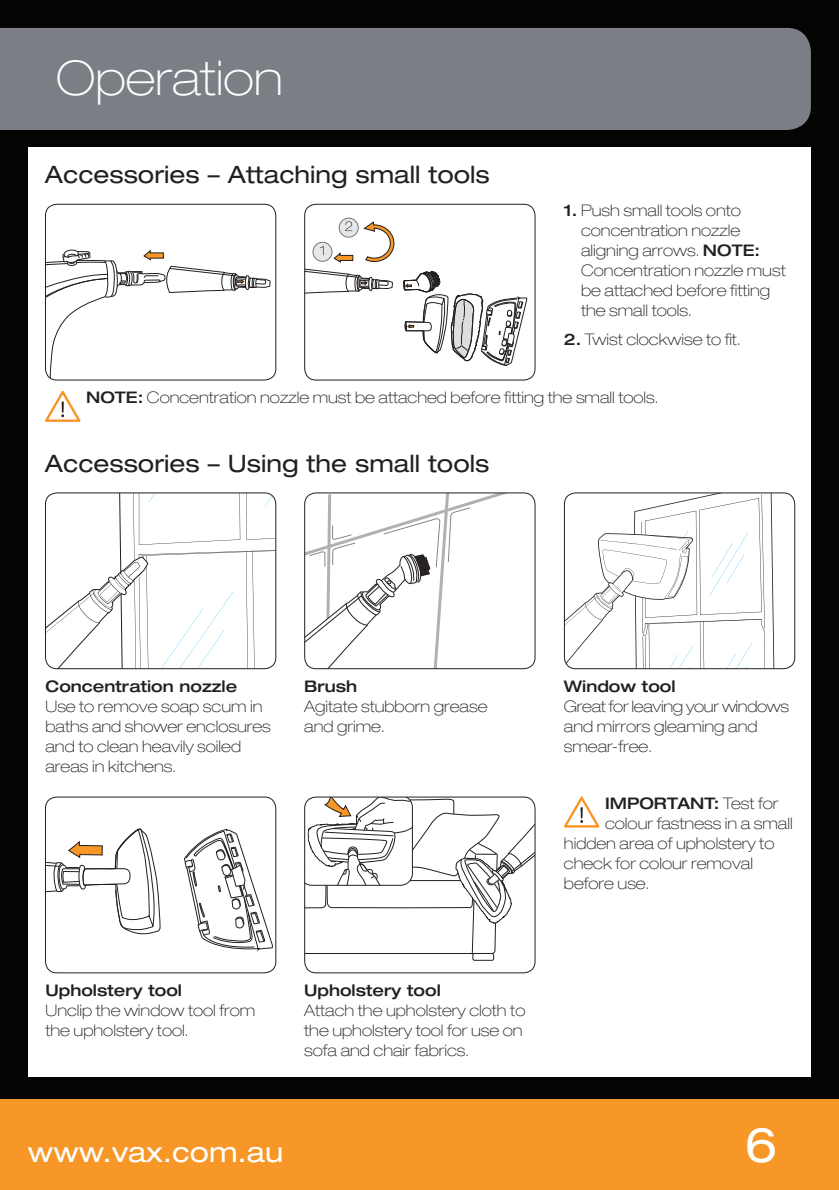
<style>
.page{position:relative;width:839px;height:1190px;background:#fff}
.page>*{position:absolute;margin:0;border:0;box-sizing:border-box;transform-origin:0 0}
.t1{font:100 expanded 48px "Helvetica Neue";color:#fff}
.t2{font:expanded 48px "Helvetica Neue";color:#fff}
.t3{font:expanded 28px "Helvetica Neue";color:#fff}
.t4{font:expanded 24px "Helvetica Neue";color:#231f20}
.t5{font:100 expanded 16px/20px "Helvetica Neue";color:#231f20}
.t6{font:500 expanded 16px "Helvetica Neue";color:#231f20}
.s1{font-weight:500}
.s2{font-weight:100}
</style>
<div class="page">
<div style="left:0;top:0;width:838px;height:1190px;background:#040503"></div>
<div style="left:0;top:1099px;width:838px;height:91px;background:#f79727"></div>
<div style="left:0;top:28px;width:810px;height:102px;background:#7b7f85"></div>
<div style="left:28px;top:147px;width:782px;height:930px;background:#fff"></div>
<svg style="left:45px;top:204px;width:225px;height:176px"></svg>
<div style="left:45px;top:204px;width:231px;height:176px;border:1px solid #231f20;border-radius:11px"></div>
<svg style="left:45px;top:493px;width:231px;height:176px"></svg>
<div style="left:45px;top:492px;width:231px;height:177px;border:1px solid #231f20;border-radius:11px"></div>
<svg style="left:184px;top:829px;width:89px;height:123px"></svg>
<svg style="left:47px;top:828px;width:114px;height:107px"></svg>
<div style="left:45px;top:796px;width:231px;height:177px;border:1px solid #231f20;border-radius:11px"></div>
<svg style="left:403px;top:271px;width:124px;height:95px"></svg>
<div style="left:339px;top:218px;width:19px;height:20px;border:2px solid #6c6d70;border-radius:50%"></div>
<svg style="left:306px;top:221px;width:88px;height:73px"></svg>
<div style="left:304px;top:204px;width:231px;height:176px;border:1px solid #231f20;border-radius:11px"></div>
<svg style="left:304px;top:493px;width:231px;height:176px"></svg>
<div style="left:304px;top:492px;width:231px;height:177px;border:1px solid #231f20;border-radius:11px"></div>
<div style="left:472px;top:953px;width:22px;height:7px;border:1px solid #231f20;border-radius:2px"></div>
<svg style="left:306px;top:797px;width:229px;height:157px"></svg>
<div style="left:304px;top:796px;width:231px;height:177px;border:1px solid #231f20;border-radius:11px"></div>
<svg style="left:565px;top:494px;width:210px;height:175px"></svg>
<div style="left:563px;top:492px;width:232px;height:177px;border:1px solid #231f20;border-radius:11px"></div>
<svg style="left:45px;top:391px;width:35px;height:31px"></svg>
<svg style="left:563px;top:796px;width:36px;height:31px"></svg>
<h1 class="t1" style="left:56px;top:49px;width:228px">Operation</h1>
<h3 class="t4" style="left:45px;top:160px;width:446px">Accessories – Attaching small tools</h3>
<p class="t5" style="left:581px;top:200px;width:206px;text-indent:-17px"><span class="s1">1.</span> Push small tools onto concentration nozzle aligning arrows. <span class="s1">NOTE:<br></span>Concentration nozzle must be attached before fitting the small tools.</p>
<p class="t5" style="left:563px;top:329px;width:178px"><span class="s1">2.</span> Twist clockwise to fit.</p>
<p class="t5" style="left:86px;top:387px;width:573px"><span class="s1">NOTE:</span> Concentration nozzle must be attached before fitting the small tools.</p>
<h3 class="t4" style="left:45px;top:449px;width:446px">Accessories – Using the small tools</h3>
<p class="t6" style="left:45px;top:676px;width:193px">Concentration nozzle</p>
<p class="t5" style="left:45px;top:696px;width:227px">Use to remove soap scum in baths and shower enclosures and to clean heavily soiled areas in kitchens.</p>
<p class="t6" style="left:304px;top:676px;width:55px">Brush</p>
<p class="t5" style="left:304px;top:696px;width:185px">Agitate stubborn grease and grime.</p>
<p class="t6" style="left:45px;top:980px;width:138px">Upholstery tool</p>
<p class="t5" style="left:45px;top:1000px;width:211px">Unclip the window tool from the upholstery tool.</p>
<p class="t6" style="left:304px;top:980px;width:138px">Upholstery tool</p>
<p class="t5" style="left:304px;top:1000px;width:223px">Attach the upholstery cloth to the upholstery tool for use on sofa and chair fabrics.</p>
<h2 class="t3" style="left:28px;top:1135px;width:257px">www.vax.com.au</h2>
<p class="t6" style="left:563px;top:676px;width:113px">Window tool</p>
<p class="t5" style="left:563px;top:696px;width:227px">Great for leaving your windows and mirrors gleaming and smear-free.</p>
<p class="t6" style="left:605px;top:793px;width:175px">IMPORTANT: <span class="s2">Test for</span></p>
<p class="t5" style="left:605px;top:813px;width:189px">colour fastness in a small</p>
<p class="t5" style="left:563px;top:833px;width:212px">hidden area of upholstery to</p>
<p class="t5" style="left:563px;top:853px;width:191px">check for colour removal</p>
<p class="t5" style="left:563px;top:873px;width:87px">before use.</p>
<h1 class="t2" style="left:744px;top:1116px;width:34px">6</h1>
</div>
